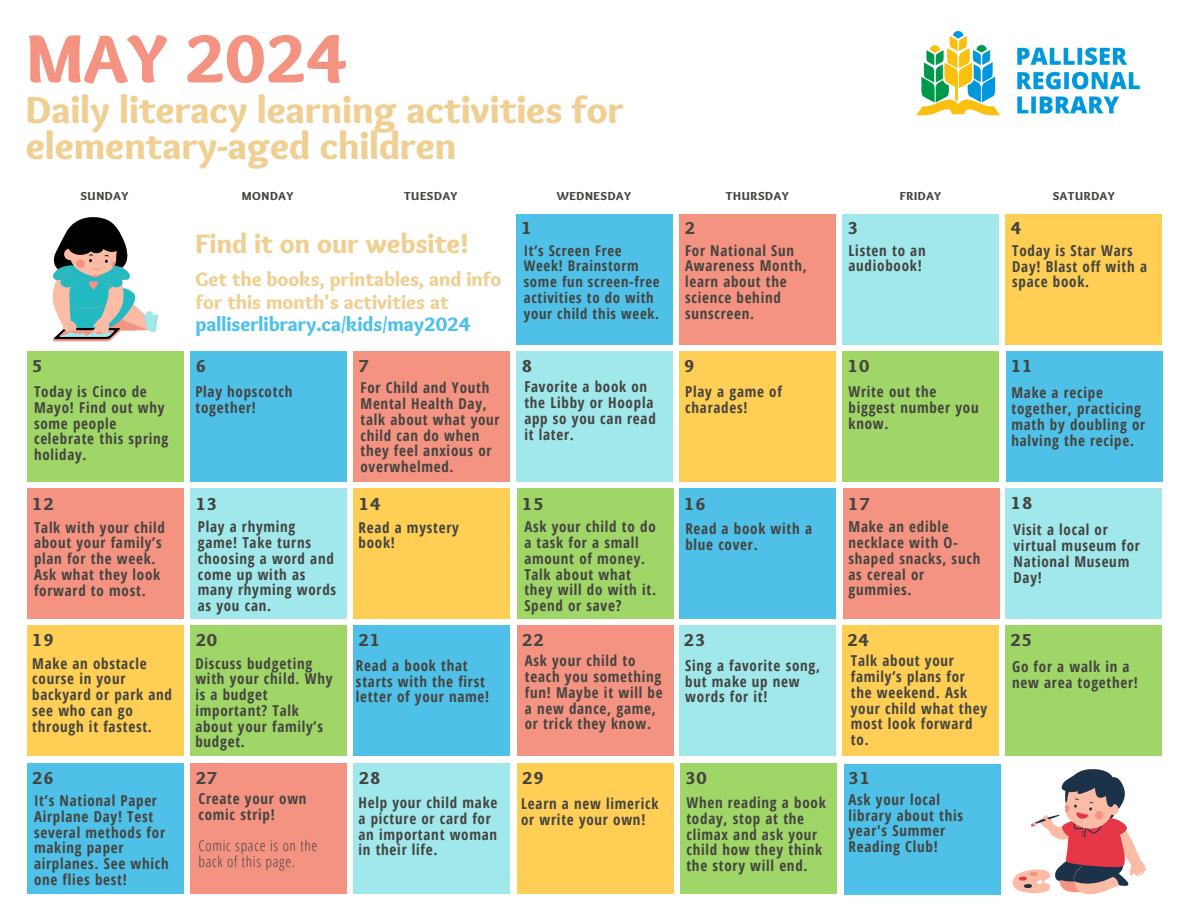
<style>
.page{position:relative;width:1188px;height:918px;background:#fff}
.page>*{position:absolute;margin:0;border:0;box-sizing:border-box;transform-origin:0 0}
.t1{font:900 70.65px "Sukar";color:#f59382}
.t2{font:900 38.7px/36px "Sukar";color:#efcf92}
.t3{font:900 27.75px "Sukar";color:#efcf92}
.t4{font:900 20.25px/22.5px "Sukar";color:#efcf92}
.t5{font:900 18px "Sukar";letter-spacing:.05em;color:#444440}
.t6{font:700 15px/15.8px "Open Sans Condensed";letter-spacing:.05em;color:#444440}
.t7{font:300 15px/15.8px "Open Sans Condensed";letter-spacing:.05em;color:#444440}
.t8{font:700 14.7px/15.8px "Open Sans Condensed";letter-spacing:.05em;color:#444440}
.t9{font:900 12px "Sukar";letter-spacing:.05em;color:#444440}
.s1{color:#4fc1e8}
</style>
<div class="page">
<div style="left:516px;top:214px;width:157px;height:131px;background:#4fc1e8"></div>
<div style="left:679px;top:214px;width:157px;height:131px;background:#f59382"></div>
<div style="left:842px;top:214px;width:157px;height:131px;background:#a0e8eb"></div>
<div style="left:1005px;top:214px;width:157px;height:131px;background:#ffce54"></div>
<div style="left:27px;top:351px;width:156px;height:131px;background:#a0d568"></div>
<div style="left:190px;top:351px;width:157px;height:131px;background:#4fc1e8"></div>
<div style="left:353px;top:351px;width:157px;height:131px;background:#f59382"></div>
<div style="left:516px;top:351px;width:157px;height:131px;background:#a0e8eb"></div>
<div style="left:679px;top:351px;width:157px;height:131px;background:#ffce54"></div>
<div style="left:842px;top:351px;width:157px;height:131px;background:#a0d568"></div>
<div style="left:1006px;top:351px;width:156px;height:131px;background:#4fc1e8"></div>
<div style="left:27px;top:488px;width:156px;height:131px;background:#f59382"></div>
<div style="left:190px;top:488px;width:157px;height:131px;background:#a0e8eb"></div>
<div style="left:354px;top:488px;width:156px;height:131px;background:#ffce54"></div>
<div style="left:517px;top:488px;width:157px;height:131px;background:#a0d568"></div>
<div style="left:679px;top:488px;width:157px;height:131px;background:#4fc1e8"></div>
<div style="left:843px;top:488px;width:156px;height:131px;background:#f59382"></div>
<div style="left:1005px;top:625px;width:157px;height:131px;background:#a0d568"></div>
<div style="left:27px;top:626px;width:156px;height:130px;background:#ffce54"></div>
<div style="left:1005px;top:488px;width:157px;height:131px;background:#a0e8eb"></div>
<div style="left:190px;top:626px;width:157px;height:130px;background:#a0d568"></div>
<div style="left:353px;top:626px;width:157px;height:130px;background:#4fc1e8"></div>
<div style="left:517px;top:626px;width:156px;height:130px;background:#f59382"></div>
<div style="left:679px;top:626px;width:156px;height:130px;background:#a0e8eb"></div>
<div style="left:842px;top:625px;width:157px;height:131px;background:#ffce54"></div>
<div style="left:27px;top:763px;width:156px;height:131px;background:#4fc1e8"></div>
<div style="left:190px;top:763px;width:157px;height:131px;background:#f59382"></div>
<div style="left:354px;top:763px;width:156px;height:131px;background:#a0e8eb"></div>
<div style="left:517px;top:763px;width:157px;height:131px;background:#ffce54"></div>
<div style="left:680px;top:763px;width:157px;height:131px;background:#a0d568"></div>
<div style="left:844px;top:764px;width:156px;height:131px;background:#4fc1e8"></div>
<svg style="left:1012px;top:769px;width:134px;height:125px"></svg>
<img style="left:916px;top:30px;width:224px;height:86px">
<svg style="left:52px;top:217px;width:106px;height:124px"></svg>
<p class="t1" style="left:26px;top:18px;width:322px">MAY 2024</p>
<h2 class="t2" style="left:26px;top:95px;width:599px">Daily literacy learning activities for elementary-aged children</h2>
<p class="t9" style="left:242px;top:189px;width:53px">MONDAY</p>
<p class="t9" style="left:404px;top:189px;width:55px">TUESDAY</p>
<p class="t9" style="left:80px;top:189px;width:49px">SUNDAY</p>
<h5 class="t9" style="left:557px;top:189px;width:76px">WEDNESDAY</h5>
<p class="t9" style="left:726px;top:189px;width:64px">THURSDAY</p>
<p class="t9" style="left:900px;top:189px;width:43px">FRIDAY</p>
<p class="t9" style="left:1053px;top:189px;width:63px">SATURDAY</p>
<p class="t5" style="left:522px;top:217px;width:12px">1</p>
<h5 class="t5" style="left:685px;top:217px;width:12px">2</h5>
<h3 class="t5" style="left:848px;top:217px;width:12px">3</h3>
<h4 class="t5" style="left:1011px;top:217px;width:12px">4</h4>
<h5 class="t3" style="left:195px;top:228px;width:275px">Find it on our website!</h5>
<p class="t6" style="left:685px;top:242px;width:123px">For National Sun<br>Awareness Month, learn about the science behind sunscreen.</p>
<p class="t6" style="left:849px;top:242px;width:79px">Listen to an audiobook!</p>
<h5 class="t6" style="left:1012px;top:242px;width:136px">Today is Star Wars<br>Day! Blast off with a space book.</h5>
<p class="t8" style="left:524px;top:242px;width:137px">It’s Screen Free<br>Week! Brainstorm some fun screen-free activities to do with your child this week.</p>
<p class="t4" style="left:195px;top:270px;width:308px">Get the books, printables, and info for this month's activities at <span class="s1">palliserlibrary.ca/kids/may2024</span></p>
<h5 class="t5" style="left:32px;top:356px;width:12px">5</h5>
<p class="t6" style="left:34px;top:383px;width:136px">Today is Cinco de<br>Mayo! Find out why some people celebrate this spring holiday.</p>
<p class="t5" style="left:32px;top:494px;width:23px">12</p>
<h5 class="t6" style="left:34px;top:519px;width:132px">Talk with your child about your family’s plan for the week.<br>Ask what they look forward to most.</h5>
<h5 class="t5" style="left:196px;top:356px;width:12px">6</h5>
<p class="t6" style="left:195px;top:384px;width:98px">Play hopscotch together!</p>
<p class="t5" style="left:196px;top:494px;width:23px">13</p>
<h5 class="t6" style="left:198px;top:519px;width:140px">Play a rhyming game! Take turns choosing a word and come up with as many rhyming words as you can.</h5>
<h5 class="t5" style="left:359px;top:356px;width:12px">7</h5>
<h5 class="t5" style="left:522px;top:356px;width:12px">8</h5>
<p class="t6" style="left:360px;top:380px;width:141px">For Child and Youth<br>Mental Health Day, talk about what your child can do when they feel anxious or overwhelmed.</p>
<p class="t6" style="left:524px;top:379px;width:133px">Favorite a book on the Libby or Hoopla app so you can read it later.</p>
<p class="t5" style="left:359px;top:494px;width:23px">14</p>
<h6 class="t5" style="left:522px;top:494px;width:23px">15</h6>
<h5 class="t6" style="left:359px;top:519px;width:102px">Read a mystery book!</h5>
<h5 class="t6" style="left:524px;top:519px;width:133px">Ask your child to do a task for a small amount of money.<br>Talk about what they will do with it.<br>Spend or save?</h5>
<h5 class="t5" style="left:684px;top:356px;width:12px">9</h5>
<h5 class="t6" style="left:685px;top:383px;width:98px">Play a game of charades!</h5>
<h5 class="t5" style="left:684px;top:494px;width:23px">16</h5>
<p class="t6" style="left:685px;top:521px;width:128px">Read a book with a blue cover.</p>
<h5 class="t5" style="left:848px;top:356px;width:23px">10</h5>
<h5 class="t5" style="left:1011px;top:356px;width:23px">11</h5>
<p class="t6" style="left:849px;top:383px;width:132px">Write out the biggest number you know.</p>
<p class="t6" style="left:1011px;top:385px;width:135px">Make a recipe together, practicing math by doubling or halving the recipe.</p>
<h5 class="t5" style="left:848px;top:494px;width:23px">17</h5>
<h5 class="t5" style="left:1011px;top:492px;width:23px">18</h5>
<p class="t6" style="left:849px;top:519px;width:133px">Make an edible necklace with O&shy;shaped snacks, such as cereal or gummies.</p>
<p class="t6" style="left:1014px;top:522px;width:128px">Visit a local or virtual museum for<br>National Museum<br>Day!</p>
<p class="t5" style="left:32px;top:630px;width:23px">19</p>
<p class="t5" style="left:1011px;top:630px;width:23px">25</p>
<h5 class="t5" style="left:847px;top:630px;width:23px">24</h5>
<h5 class="t5" style="left:196px;top:630px;width:23px">20</h5>
<h5 class="t5" style="left:359px;top:630px;width:23px">21</h5>
<h5 class="t5" style="left:522px;top:630px;width:23px">22</h5>
<h5 class="t5" style="left:684px;top:630px;width:23px">23</h5>
<p class="t6" style="left:32px;top:655px;width:141px">Make an obstacle course in your backyard or park and see who can go through it fastest.</p>
<h5 class="t5" style="left:32px;top:767px;width:23px">26</h5>
<p class="t6" style="left:34px;top:792px;width:136px">It’s National Paper<br>Airplane Day! Test several methods for making paper airplanes. See which one flies best!</p>
<p class="t6" style="left:195px;top:655px;width:139px">Discuss budgeting with your child. Why is a budget important? Talk about your family’s budget.</p>
<p class="t5" style="left:196px;top:767px;width:23px">27</p>
<p class="t6" style="left:198px;top:790px;width:110px">Create your own comic strip!</p>
<h5 class="t7" style="left:198px;top:838px;width:120px">Comic space is on the back of this page.</h5>
<p class="t6" style="left:356px;top:657px;width:135px">Read a book that starts with the first letter of your name!</p>
<p class="t5" style="left:359px;top:767px;width:23px">28</p>
<h5 class="t6" style="left:359px;top:795px;width:140px">Help your child make a picture or card for an important woman in their life.</h5>
<p class="t6" style="left:525px;top:653px;width:139px">Ask your child to teach you something fun! Maybe it will be a new dance, game, or trick they know.</p>
<p class="t6" style="left:685px;top:657px;width:136px">Sing a favorite song, but make up new words for it!</p>
<p class="t6" style="left:851px;top:653px;width:138px">Talk about your family’s plans for the weekend. Ask your child what they most look forward to.</p>
<p class="t5" style="left:522px;top:767px;width:23px">29</p>
<h5 class="t5" style="left:685px;top:767px;width:23px">30</h5>
<h5 class="t5" style="left:849px;top:767px;width:23px">31</h5>
<h5 class="t6" style="left:521px;top:795px;width:139px">Learn a new limerick or write your own!</h5>
<p class="t6" style="left:686px;top:795px;width:141px">When reading a book today, stop at the climax and ask your child how they think the story will end.</p>
<h5 class="t6" style="left:849px;top:791px;width:116px">Ask your local library about this year's Summer<br>Reading Club!</h5>
<p class="t6" style="left:1012px;top:658px;width:127px">Go for a walk in a new area together!</p>
</div>
